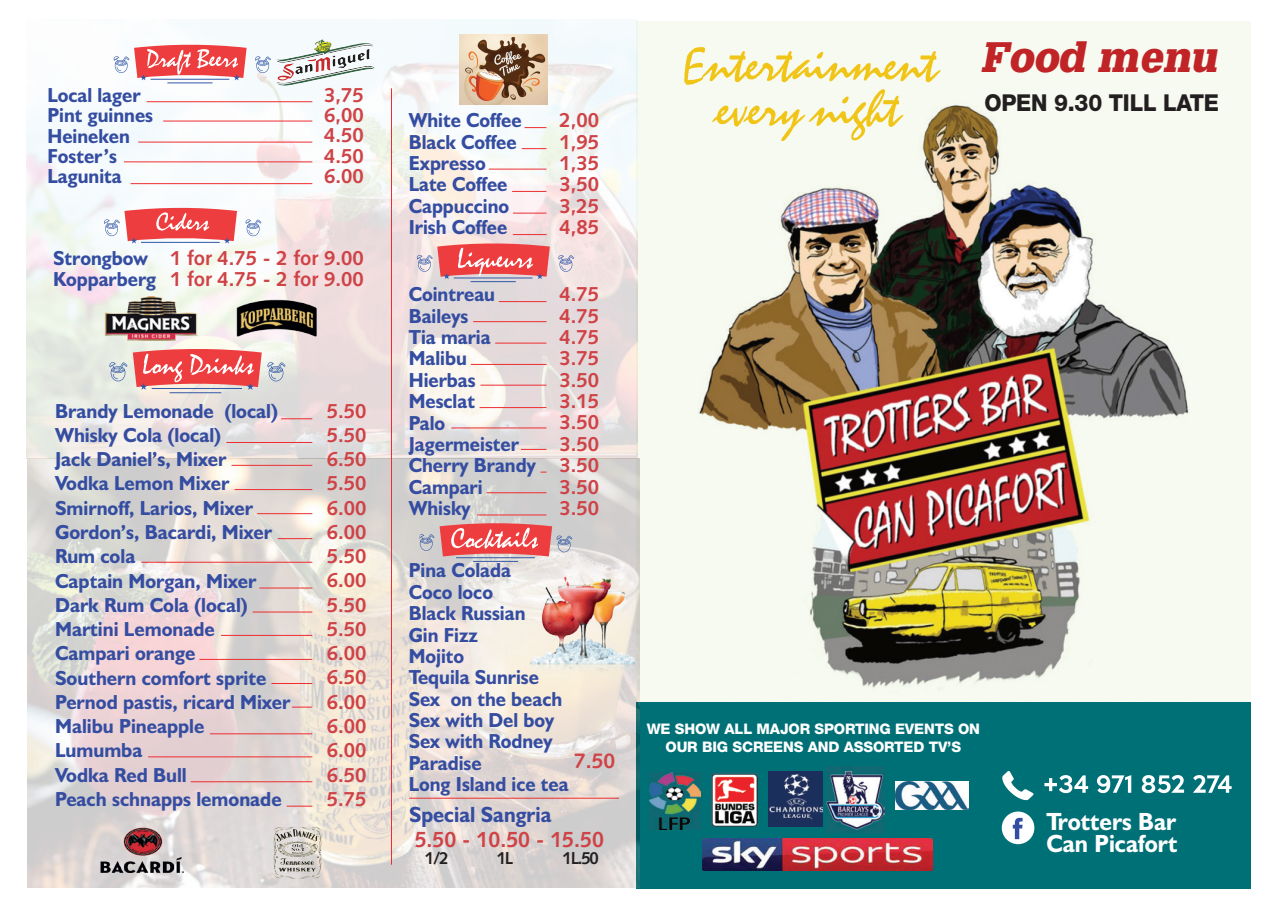
<style>
.page{position:relative;width:1276px;height:908px;background:#fff}
.page>*{position:absolute;margin:0;border:0;box-sizing:border-box;transform-origin:0 0}
.t1{font:50.5px/44.6px "Staccato 222 BT";letter-spacing:-.01em;color:#f0c518;text-align:center}
.t2{font:italic 900 44.6px "Square Serif";letter-spacing:-.01em;color:#c02426}
.t3{font:700 24.9px/22.1px "Humanist 521 BT";color:#fff;scale:.94 1}
.t4{font:800 23.3px "Helvetica Neue";letter-spacing:-.01em;color:#231f20;scale:.95 1}
.t5{font:700 22.1px "Syntax";color:#cf4246}
.t6{font:700 22.1px "Humanist 521 BT";color:#354da1;scale:.94 1}
.t7{font:700 21.1px "Syntax";color:#cf4246}
.t8{font:700 20.4px/21.4px "Humanist 521 BT";color:#354da1;scale:.94 1}
.t9{font:700 20.4px/24.2px "Humanist 521 BT";color:#354da1;scale:.95 1}
.t10{font:700 20.4px/24.2px "Syntax";color:#cf4246;text-align:justify}
.t11{font:700 17.3px "Syntax";color:#231f20}
.t12{font:800 14.6px/17.5px "Helvetica Neue";letter-spacing:-.01em;color:#fff;text-align:center}
</style>
<div class="page">
<div style="left:636px;top:21px;width:614px;height:682px;background:#f7faf1"></div>
<img style="left:698px;top:105px;width:491px;height:585px">
<div style="left:636px;top:702px;width:614px;height:186px;background:#007077"></div>
<img style="left:27px;top:458px;width:612px;height:428px">
<img style="left:26px;top:20px;width:611px;height:438px">
<svg style="left:109px;top:361px;width:18px;height:20px"></svg>
<svg style="left:133px;top:347px;width:152px;height:43px;background:#e98585"></svg>
<svg style="left:417px;top:242px;width:133px;height:37px;background:#e87c7f"></svg>
<svg style="left:558px;top:254px;width:16px;height:18px"></svg>
<svg style="left:255px;top:56px;width:16px;height:17px"></svg>
<svg style="left:114px;top:44px;width:133px;height:36px"></svg>
<svg style="left:245px;top:219px;width:16px;height:17px"></svg>
<svg style="left:104px;top:207px;width:133px;height:36px"></svg>
<svg style="left:419px;top:522px;width:153px;height:34px;background:#e28385"></svg>
<img style="left:529px;top:576px;width:108px;height:97px">
<img style="left:272px;top:824px;width:51px;height:54px">
<img style="left:101px;top:826px;width:82px;height:46px">
<img style="left:233px;top:296px;width:87px;height:44px">
<img style="left:103px;top:296px;width:94px;height:44px">
<img style="left:277px;top:39px;width:96px;height:23px">
<hr style="left:163px;top:121px;width:149px;height:1px;background:#ee2d31">
<hr style="left:147px;top:101px;width:165px;height:1px;background:#ee2d31">
<hr style="left:391px;top:88px;width:1px;height:776px;background:#ee2d31">
<hr style="left:124px;top:161px;width:188px;height:1px;background:#ee2d31">
<hr style="left:138px;top:142px;width:174px;height:1px;background:#ee2d31">
<hr style="left:281px;top:418px;width:31px;height:1px;background:#ee2d31">
<hr style="left:259px;top:587px;width:53px;height:1px;background:#ee2d31">
<hr style="left:231px;top:465px;width:81px;height:1px;background:#ee2d31">
<hr style="left:221px;top:634px;width:91px;height:1px;background:#ee2d31">
<hr style="left:257px;top:513px;width:55px;height:1px;background:#ee2d31">
<hr style="left:271px;top:682px;width:41px;height:1px;background:#ee2d31">
<hr style="left:210px;top:733px;width:102px;height:1px;background:#ee2d31">
<hr style="left:226px;top:442px;width:86px;height:1px;background:#ee2d31">
<hr style="left:253px;top:611px;width:59px;height:1px;background:#ee2d31">
<hr style="left:235px;top:489px;width:77px;height:1px;background:#ee2d31">
<hr style="left:199px;top:658px;width:113px;height:1px;background:#ee2d31">
<hr style="left:278px;top:538px;width:34px;height:1px;background:#ee2d31">
<hr style="left:148px;top:756px;width:164px;height:1px;background:#ee2d31">
<hr style="left:191px;top:781px;width:121px;height:1px;background:#ee2d31">
<svg style="left:286px;top:805px;width:26px;height:1px"></svg>
<hr style="left:141px;top:561px;width:171px;height:1px;background:#ee2d31">
<svg style="left:292px;top:706px;width:20px;height:1px"></svg>
<hr style="left:409px;top:797px;width:210px;height:1px;background:#ee2d31">
<hr style="left:131px;top:183px;width:181px;height:1px;background:#ee2d31">
<hr style="left:486px;top:492px;width:60px;height:1px;background:#ee2d31">
<hr style="left:477px;top:514px;width:69px;height:1px;background:#ee2d31">
<svg style="left:521px;top:449px;width:25px;height:1px"></svg>
<hr style="left:479px;top:407px;width:67px;height:1px;background:#ee2d31">
<hr style="left:495px;top:342px;width:51px;height:1px;background:#ee2d31">
<hr style="left:451px;top:427px;width:95px;height:1px;background:#ee2d31">
<hr style="left:471px;top:364px;width:75px;height:1px;background:#ee2d31">
<hr style="left:480px;top:384px;width:66px;height:1px;background:#ee2d31">
<hr style="left:473px;top:321px;width:73px;height:1px;background:#ee2d31">
<hr style="left:499px;top:301px;width:47px;height:1px;background:#ee2d31">
<hr style="left:513px;top:234px;width:33px;height:1px;background:#ee2d31">
<hr style="left:489px;top:169px;width:57px;height:1px;background:#ee2d31">
<hr style="left:512px;top:191px;width:34px;height:1px;background:#ee2d31">
<hr style="left:513px;top:213px;width:33px;height:1px;background:#ee2d31">
<svg style="left:522px;top:148px;width:24px;height:1px"></svg>
<svg style="left:524px;top:127px;width:22px;height:1px"></svg>
<img style="left:826px;top:766px;width:58px;height:65px">
<img style="left:711px;top:772px;width:47px;height:54px">
<img style="left:649px;top:772px;width:51px;height:57px">
<img style="left:768px;top:771px;width:55px;height:55px">
<img style="left:702px;top:838px;width:230px;height:32px">
<svg style="left:1044px;top:775px;width:44px;height:17px"></svg>
<svg style="left:1097px;top:775px;width:34px;height:17px"></svg>
<svg style="left:1141px;top:775px;width:43px;height:17px"></svg>
<svg style="left:1193px;top:775px;width:38px;height:17px"></svg>
<svg style="left:1002px;top:771px;width:31px;height:28px"></svg>
<div style="left:1001px;top:811px;width:33px;height:32px;background:#fff;border-radius:50%"></div>
<svg style="left:1012px;top:817px;width:10px;height:21px"></svg>
<img style="left:895px;top:781px;width:73px;height:28px">
<img style="left:460px;top:35px;width:88px;height:69px">
<p class="t8" style="left:47px;top:84px;width:114px;line-height:20.4px">Local lager<br>Pint guinnes<br>Heineken<br>Foster’s<br>Lagunita</p>
<p class="t10" style="left:324px;top:84px;width:41px;line-height:20.4px">3,75<br>6,00<br>4.50<br>4.50<br>6.00</p>
<p class="t8" style="left:53px;top:248px;width:111px;line-height:20.4px">Strongbow<br>Kopparberg</p>
<p class="t10" style="left:170px;top:248px;width:195px;line-height:20.4px">1 for 4.75 - 2 for 9.00<br>1 for 4.75 - 2 for 9.00</p>
<p class="t9" style="left:55px;top:398px;width:249px">Brandy Lemonade (local)<br>Whisky Cola (local)<br>Jack Daniel’s, Mixer<br>Vodka Lemon Mixer<br>Smirnoff, Larios, Mixer<br>Gordon’s, Bacardi, Mixer<br>Rum cola<br>Captain Morgan, Mixer<br>Dark Rum Cola (local)<br>Martini Lemonade<br>Campari orange<br>Southern comfort sprite<br>Pernod pastis, ricard Mixer<br>Malibu Pineapple<br>Lumumba<br>Vodka Red Bull<br>Peach schnapps lemonade</p>
<p class="t10" style="left:327px;top:398px;width:41px">5.50<br>5.50<br>6.50<br>5.50<br>6.00<br>6.00<br>5.50<br>6.00<br>5.50<br>5.50<br>6.00<br>6.50<br>6.00<br>6.00<br>6.00<br>6.50<br>5.75</p>
<p class="t8" style="left:409px;top:109px;width:122px">White Coffee<br>Black Coffee<br>Expresso<br>Late Coffee<br>Cappuccino<br>Irish Coffee</p>
<p class="t10" style="left:559px;top:110px;width:41px;line-height:21.4px">2,00<br>1,95<br>1,35<br>3,50<br>3,25<br>4,85</p>
<p class="t8" style="left:409px;top:283px;width:137px">Cointreau<br>Baileys<br>Tia maria<br>Malibu<br>Hierbas<br>Mesclat<br>Palo<br>Jagermeister<br>Cherry Brandy<br>Campari<br>Whisky</p>
<p class="t10" style="left:559px;top:283px;width:41px;line-height:21.4px">4.75<br>4.75<br>4.75<br>3.75<br>3.50<br>3.15<br>3.50<br>3.50<br>3.50<br>3.50<br>3.50</p>
<p class="t8" style="left:409px;top:559px;width:172px">Pina Colada<br>Coco loco<br>Black Russian<br>Gin Fizz<br>Mojito<br>Tequila Sunrise<br>Sex on the beach<br>Sex with Del boy<br>Sex with Rodney<br>Paradise<br>Long Island ice tea</p>
<p class="t7" style="left:574px;top:748px;width:43px">7.50</p>
<p class="t6" style="left:409px;top:800px;width:153px">Special Sangria</p>
<p class="t5" style="left:415px;top:826px;width:191px">5.50 - 10.50 - 15.50</p>
<p class="t11" style="left:425px;top:847px;width:25px">1/2</p>
<p class="t11" style="left:497px;top:847px;width:18px">1L</p>
<p class="t11" style="left:562px;top:847px;width:38px">1L.50</p>
<h1 class="t1" style="left:680px;top:44px;width:259px">Entertainment every night</h1>
<h2 class="t2" style="left:982px;top:27px;width:238px">Food menu</h2>
<p class="t4" style="left:984px;top:89px;width:248px">OPEN 9.30 TILL LATE</p>
<p class="t12" style="left:646px;top:720px;width:335px">WE SHOW ALL MAJOR SPORTING EVENTS ON<br>OUR BIG SCREENS AND ASSORTED TV’S</p>
<p class="t3" style="left:1046px;top:809px;width:141px">Trotters Bar<br>Can Picafort</p>
</div>
